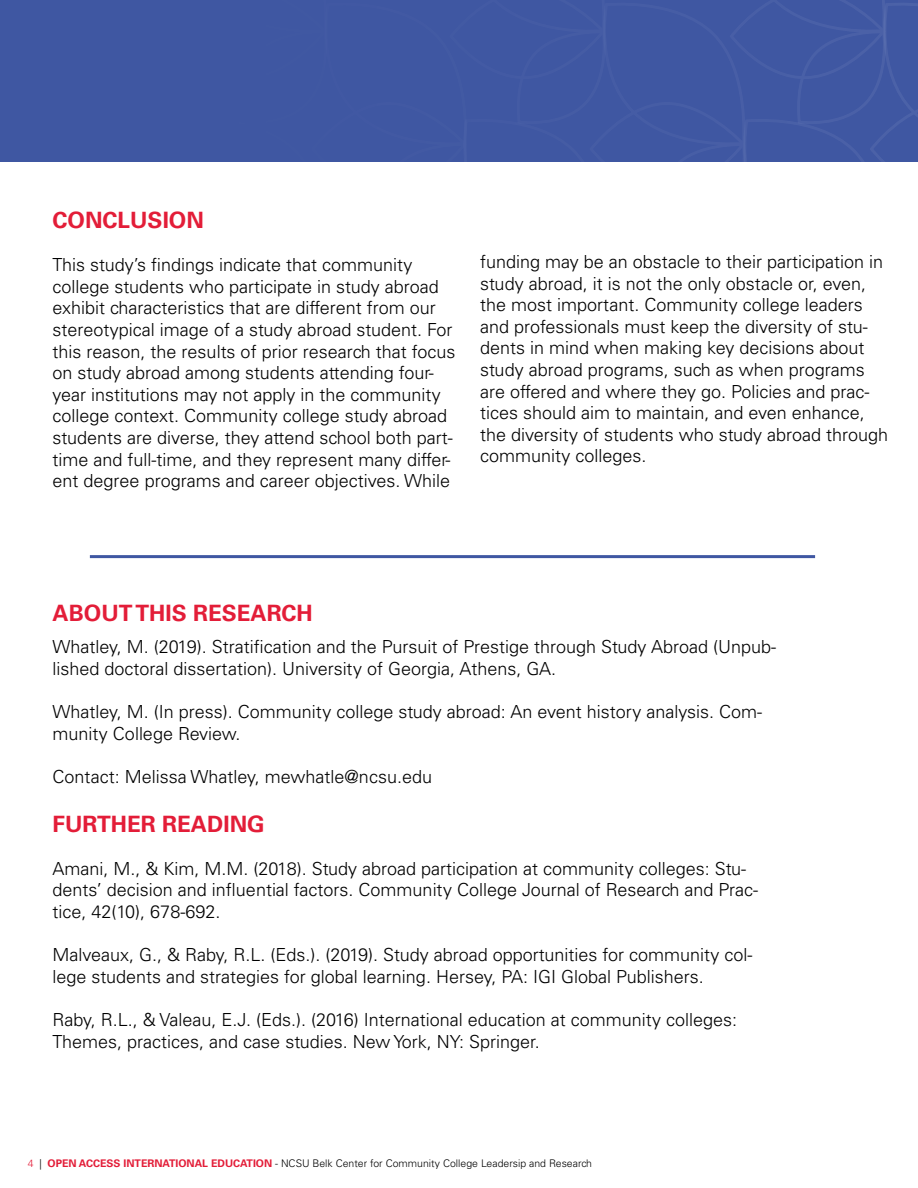
<style>
.page{position:relative;width:918px;height:1188px;background:#fff}
.page>*{position:absolute;margin:0;border:0;box-sizing:border-box;transform-origin:0 0}
.t1{font:700 22.5px "Univers LT Std";color:#e31d38}
.t2{font:300 18px/21.6px "Univers LT Std";color:#000}
.t3{font:300 10.5px "Univers LT Std";color:#000}
.s1{color:#e31d38}
.s2{font-weight:700;color:#e31d38}
</style>
<div class="page">
<svg style="left:0;top:0;width:918px;height:559px"></svg>
<hr style="left:90px;top:555px;width:725px;height:3px;background:#3f57a2">
<p class="t1" style="left:53px;top:207px;width:153px">CONCLUSION</p>
<p class="t2" style="left:53px;top:254px;width:404px">This study’s findings indicate that community college students who participate in study abroad exhibit characteristics that are different from our stereotypical image of a study abroad student. For this reason, the results of prior research that focus on study abroad among students attending four&shy;year institutions may not apply in the community college context. Community college study abroad students are diverse, they attend school both part&shy;time and full-time, and they represent many differ&shy;ent degree programs and career objectives. While</p>
<p class="t2" style="left:480px;top:251px;width:410px">funding may be an obstacle to their participation in study abroad, it is not the only obstacle or, even, the most important. Community college leaders and professionals must keep the diversity of stu&shy;dents in mind when making key decisions about study abroad programs, such as when programs are offered and where they go. Policies and prac&shy;tices should aim to maintain, and even enhance, the diversity of students who study abroad through community colleges.</p>
<p class="t1" style="left:53px;top:600px;width:262px">ABOUT THIS RESEARCH</p>
<p class="t2" style="left:53px;top:636px;width:725px">Whatley, M. (2019). Stratification and the Pursuit of Prestige through Study Abroad (Unpub&shy;lished doctoral dissertation). University of Georgia, Athens, GA.</p>
<p class="t2" style="left:53px;top:701px;width:711px">Whatley, M. (In press). Community college study abroad: An event history analysis. Com&shy;munity College Review.</p>
<p class="t2" style="left:53px;top:766px;width:381px">Contact: Melissa Whatley, mewhatle@ncsu.edu</p>
<p class="t1" style="left:53px;top:811px;width:214px">FURTHER READING</p>
<p class="t2" style="left:53px;top:858px;width:707px">Amani, M., &amp; Kim, M.M. (2018). Study abroad participation at community colleges: Stu&shy;dents’ decision and influential factors. Community College Journal of Research and Prac&shy;tice, 42(10), 678-692.</p>
<p class="t2" style="left:53px;top:944px;width:701px">Malveaux, G., &amp; Raby, R.L. (Eds.). (2019). Study abroad opportunities for community col&shy;lege students and strategies for global learning. Hersey, PA: IGI Global Publishers.</p>
<p class="t2" style="left:53px;top:1009px;width:686px">Raby, R.L., &amp; Valeau, E.J. (Eds.). (2016) International education at community colleges:<br>Themes, practices, and case studies. New York, NY: Springer.</p>
<p class="t3" style="left:28px;top:1157px;width:566px"><span class="s1">4</span> | <span class="s2">OPEN ACCESS INTERNATIONAL EDUCATION</span> - NCSU Belk Center for Community College Leadersip and Research</p>
</div>
